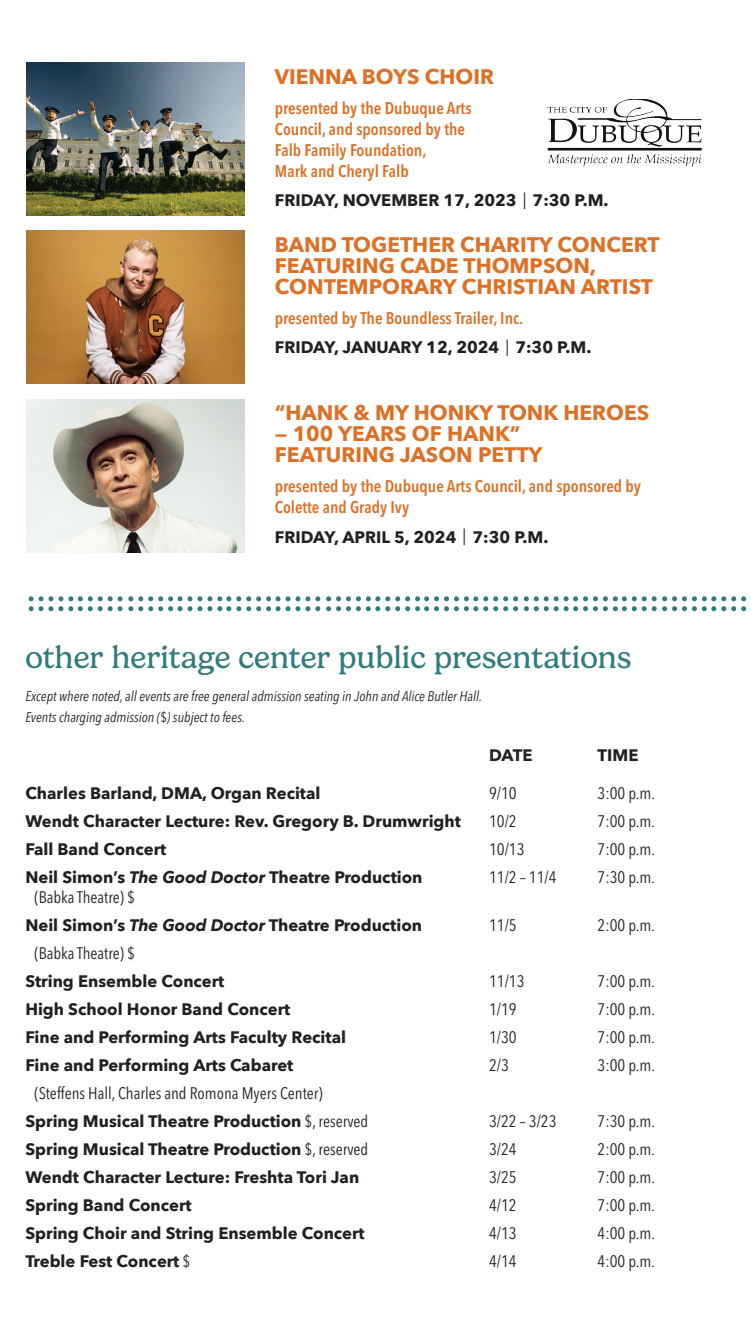
<style>
.page{position:relative;width:756px;height:1323px;background:#fff}
.page>*{position:absolute;margin:0;border:0;box-sizing:border-box;transform-origin:0 0}
.t1{font:31.5px "Gelica";color:#317b7d}
.t2{font:700 21px/21px "Avenir Next";color:#dd7025}
.t3{font:600 condensed 16.8px/21px "Avenir Next LT Pro";color:#dd7025}
.t4{font:700 16.62px "Avenir Next";color:#231f20}
.t5{font:condensed 16.62px "Avenir Next LT Pro";color:#231f20}
.t6{font:italic condensed 14px/21px "Avenir Next LT Pro";color:#231f20}
.s1{font-family:"Avenir Next LT Pro";font-weight:400;font-stretch:condensed}
.s2{font-style:normal}
.s3{font-style:italic}
</style>
<div class="page">
<svg style="left:29px;top:596px;width:291px;height:15px"></svg>
<svg style="left:326px;top:596px;width:192px;height:15px"></svg>
<img style="left:27px;top:63px;width:218px;height:153px">
<img style="left:27px;top:231px;width:218px;height:153px">
<img style="left:27px;top:399px;width:218px;height:154px">
<svg style="left:524px;top:596px;width:222px;height:15px"></svg>
<img style="left:547px;top:99px;width:155px;height:68px">
<p class="t2" style="left:275px;top:66px;width:221px">VIENNA BOYS CHOIR</p>
<p class="t3" style="left:275px;top:97px;width:198px">presented by the Dubuque Arts<br>Council, and sponsored by the<br>Falb Family Foundation,<br>Mark and Cheryl Falb</p>
<p class="t4" style="left:275px;top:186px;width:335px">FRIDAY, NOVEMBER 17, 2023 <span class="s1">|</span> 7:30 P.M.</p>
<p class="t2" style="left:275px;top:234px;width:386px">BAND TOGETHER CHARITY CONCERT<br>FEATURING CADE THOMPSON,<br>CONTEMPORARY CHRISTIAN ARTIST</p>
<p class="t3" style="left:275px;top:307px;width:250px">presented by The Boundless Trailer, Inc.</p>
<p class="t4" style="left:275px;top:333px;width:318px">FRIDAY, JANUARY 12, 2024 <span class="s1">|</span> 7:30 P.M.</p>
<p class="t2" style="left:275px;top:402px;width:376px">“HANK &amp; MY HONKY TONK HEROES</p>
<p class="t2" style="left:275px;top:423px;width:247px">— 100 YEARS OF HANK”</p>
<p class="t2" style="left:275px;top:444px;width:269px">FEATURING JASON PETTY</p>
<p class="t3" style="left:275px;top:476px;width:368px">presented by the Dubuque Arts Council, and sponsored by<br>Colette and Grady Ivy</p>
<p class="t4" style="left:275px;top:523px;width:275px">FRIDAY, APRIL 5, 2024 <span class="s1">|</span> 7:30 P.M.</p>
<p class="t1" style="left:25px;top:640px;width:608px">other heritage center public presentations</p>
<p class="t6" style="left:25px;top:686px;width:458px">Except where noted, all events are free general admission seating in John and Alice Butler Hall.<br>Events charging admission (<span class="s2">$</span>) subject to fees.</p>
<p class="t4" style="left:489px;top:741px;width:45px">DATE</p>
<p class="t4" style="left:598px;top:741px;width:42px">TIME</p>
<p class="t4" style="left:25px;top:779px;width:297px">Charles Barland, DMA, Organ Recital</p>
<p class="t5" style="left:489px;top:783px;width:29px">9/10</p>
<p class="t5" style="left:598px;top:783px;width:59px">3:00 p.m.</p>
<p class="t4" style="left:25px;top:807px;width:437px">Wendt Character Lecture: Rev. Gregory B. Drumwright</p>
<p class="t5" style="left:489px;top:811px;width:29px">10/2</p>
<p class="t5" style="left:598px;top:811px;width:59px">7:00 p.m.</p>
<p class="t4" style="left:25px;top:835px;width:143px">Fall Band Concert</p>
<p class="t5" style="left:489px;top:839px;width:37px">10/13</p>
<p class="t5" style="left:598px;top:839px;width:59px">7:00 p.m.</p>
<p class="t4" style="left:25px;top:863px;width:399px">Neil Simon’s <span class="s3">The Good Doctor</span> Theatre Production</p>
<p class="t5" style="left:489px;top:867px;width:69px">11/2 – 11/4</p>
<p class="t5" style="left:598px;top:867px;width:59px">7:30 p.m.</p>
<p class="t5" style="left:35px;top:887px;width:102px">(Babka Theatre) $</p>
<p class="t4" style="left:25px;top:910px;width:398px">Neil Simon’s <span class="s3">The Good Doctor</span> Theatre Production</p>
<p class="t5" style="left:489px;top:915px;width:29px">11/5</p>
<p class="t5" style="left:598px;top:915px;width:59px">2:00 p.m.</p>
<p class="t5" style="left:35px;top:943px;width:102px">(Babka Theatre) $</p>
<p class="t4" style="left:25px;top:966px;width:201px">String Ensemble Concert</p>
<p class="t5" style="left:489px;top:971px;width:37px">11/13</p>
<p class="t5" style="left:598px;top:971px;width:59px">7:00 p.m.</p>
<p class="t4" style="left:25px;top:994px;width:267px">High School Honor Band Concert</p>
<p class="t5" style="left:489px;top:999px;width:29px">1/19</p>
<p class="t5" style="left:598px;top:999px;width:59px">7:00 p.m.</p>
<p class="t4" style="left:25px;top:1022px;width:322px">Fine and Performing Arts Faculty Recital</p>
<p class="t5" style="left:489px;top:1027px;width:29px">1/30</p>
<p class="t5" style="left:598px;top:1027px;width:59px">7:00 p.m.</p>
<p class="t4" style="left:25px;top:1050px;width:270px">Fine and Performing Arts Cabaret</p>
<p class="t5" style="left:489px;top:1055px;width:21px">2/3</p>
<p class="t5" style="left:598px;top:1055px;width:59px">3:00 p.m.</p>
<p class="t5" style="left:35px;top:1083px;width:290px">(Steffens Hall, Charles and Romona Myers Center)</p>
<p class="t4" style="left:25px;top:1106px;width:345px">Spring Musical Theatre Production <span class="s1">$, reserved</span></p>
<p class="t5" style="left:489px;top:1111px;width:69px">3/22 – 3/23</p>
<p class="t5" style="left:598px;top:1111px;width:59px">7:30 p.m.</p>
<p class="t4" style="left:25px;top:1134px;width:345px">Spring Musical Theatre Production <span class="s1">$, reserved</span></p>
<p class="t5" style="left:489px;top:1139px;width:29px">3/24</p>
<p class="t5" style="left:598px;top:1139px;width:59px">2:00 p.m.</p>
<p class="t4" style="left:25px;top:1162px;width:335px">Wendt Character Lecture: Freshta Tori Jan</p>
<p class="t5" style="left:489px;top:1167px;width:29px">3/25</p>
<p class="t5" style="left:598px;top:1167px;width:59px">7:00 p.m.</p>
<p class="t4" style="left:25px;top:1190px;width:168px">Spring Band Concert</p>
<p class="t5" style="left:489px;top:1195px;width:29px">4/12</p>
<p class="t5" style="left:598px;top:1195px;width:59px">7:00 p.m.</p>
<p class="t4" style="left:25px;top:1218px;width:341px">Spring Choir and String Ensemble Concert</p>
<p class="t5" style="left:489px;top:1223px;width:29px">4/13</p>
<p class="t5" style="left:598px;top:1223px;width:59px">4:00 p.m.</p>
<p class="t4" style="left:25px;top:1246px;width:167px">Treble Fest Concert <span class="s1">$</span></p>
<p class="t5" style="left:489px;top:1251px;width:29px">4/14</p>
<p class="t5" style="left:598px;top:1251px;width:59px">4:00 p.m.</p>
</div>
